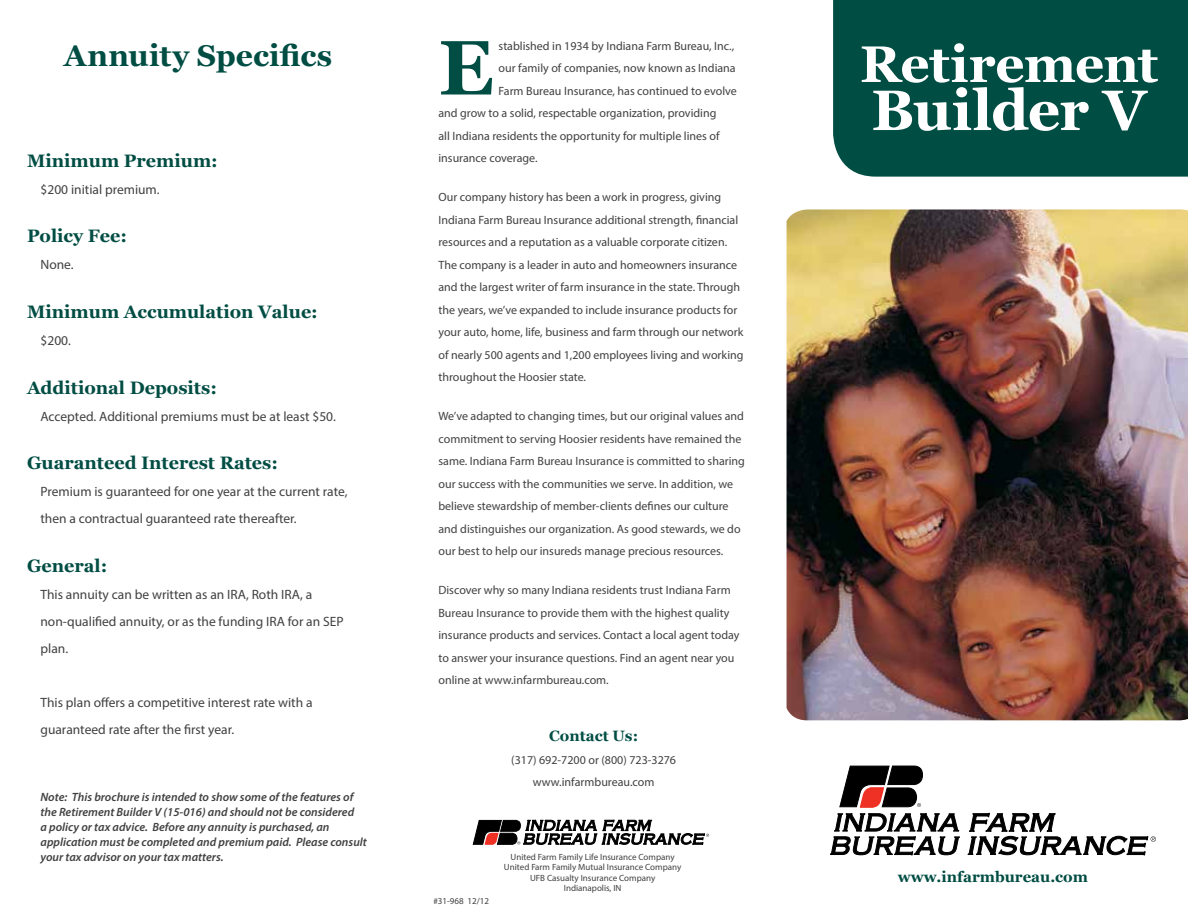
<style>
.page{position:relative;width:1188px;height:918px;background:#fff}
.page>*{position:absolute;margin:0;border:0;box-sizing:border-box;transform-origin:0 0}
.t1{font:700 76.95px "Georgia";color:#004d43}
.t2{font:700 57px/61.5px "Myriad Pro";color:#fff}
.t3{font:700 56.85px "Georgia";letter-spacing:-.015em;color:#fff}
.t4{font:700 51.15px "Georgia";letter-spacing:-.01em;color:#fff}
.t5{font:700 30px "Georgia";letter-spacing:.005em;color:#004d43}
.t6{font:700 18px "Georgia";color:#004d43}
.t7{font:700 15px "Georgia";color:#004d43}
.t8{font:13.5px/27px "Myriad Pro";color:#414042}
.t9{font:12px/22.5px "Myriad Pro";color:#414042}
.t10{font:italic 600 12px/15px "Myriad Pro";color:#414042}
.t11{font:9px/10.5px "Myriad Pro";color:#414042;text-align:center}
</style>
<div class="page">
<img style="left:787px;top:209px;width:401px;height:511px">
<div style="left:833px;top:0;width:355px;height:177px;background:#004d43"></div>
<svg style="left:968px;top:812px;width:188px;height:43px"></svg>
<svg style="left:830px;top:766px;width:130px;height:89px"></svg>
<svg style="left:473px;top:819px;width:236px;height:25px"></svg>
<h3 class="t5" style="left:64px;top:33px;width:270px">Annuity Specifics</h3>
<h3 class="t6" style="left:27px;top:147px;width:192px">Minimum Premium:</h3>
<p class="t8" style="left:40px;top:175px;width:121px">$200 initial premium.</p>
<h3 class="t6" style="left:27px;top:223px;width:102px">Policy Fee:</h3>
<p class="t8" style="left:40px;top:251px;width:35px">None.</p>
<h3 class="t6" style="left:27px;top:298px;width:292px">Minimum Accumulation Value:</h3>
<p class="t8" style="left:40px;top:327px;width:32px">$200.</p>
<h3 class="t6" style="left:27px;top:374px;width:191px">Additional Deposits:</h3>
<p class="t8" style="left:40px;top:402px;width:297px">Accepted. Additional premiums must be at least $50.</p>
<h3 class="t6" style="left:27px;top:449px;width:253px">Guaranteed Interest Rates:</h3>
<p class="t8" style="left:40px;top:478px;width:308px">Premium is guaranteed for one year at the current rate, then a contractual guaranteed rate thereafter.</p>
<h3 class="t6" style="left:27px;top:552px;width:82px">General:</h3>
<p class="t8" style="left:40px;top:580px;width:305px">This annuity can be written as an IRA, Roth IRA, a non-qualified annuity, or as the funding IRA for an SEP plan.</p>
<p class="t8" style="left:40px;top:688px;width:274px">This plan offers a competitive interest rate with a guaranteed rate after the first year.</p>
<p class="t10" style="left:40px;top:789px;width:328px">Note: This brochure is intended to show some of the features of the Retirement Builder V (15-016) and should not be considered<br>a policy or tax advice. Before any annuity is purchased, an application must be completed and premium paid. Please consult your tax advisor on your tax matters.</p>
<h1 class="t1" style="left:438px;top:10px;width:57px">E</h1>
<p class="t9" style="left:499px;top:34px;width:237px">stablished in 1934 by Indiana Farm Bureau, Inc.,</p>
<p class="t9" style="left:499px;top:57px;width:239px">our family of companies, now known as Indiana</p>
<p class="t9" style="left:499px;top:79px;width:240px">Farm Bureau Insurance, has continued to evolve</p>
<p class="t9" style="left:438px;top:102px;width:279px">and grow to a solid, respectable organization, providing</p>
<p class="t9" style="left:438px;top:124px;width:283px">all Indiana residents the opportunity for multiple lines of</p>
<p class="t9" style="left:438px;top:147px;width:101px">insurance coverage.</p>
<p class="t9" style="left:438px;top:186px;width:307px">Our company history has been a work in progress, giving Indiana Farm Bureau Insurance additional strength, financial resources and a reputation as a valuable corporate citizen.<br>The company is a leader in auto and homeowners insurance and the largest writer of farm insurance in the state. Through the years, we’ve expanded to include insurance products for your auto, home, life, business and farm through our network of nearly 500 agents and 1,200 employees living and working throughout the Hoosier state.</p>
<p class="t9" style="left:438px;top:405px;width:308px">We’ve adapted to changing times, but our original values and commitment to serving Hoosier residents have remained the same. Indiana Farm Bureau Insurance is committed to sharing our success with the communities we serve. In addition, we believe stewardship of member-clients defines our culture and distinguishes our organization. As good stewards, we do our best to help our insureds manage precious resources.</p>
<p class="t9" style="left:438px;top:579px;width:303px">Discover why so many Indiana residents trust Indiana Farm Bureau Insurance to provide them with the highest quality insurance products and services. Contact a local agent today to answer your insurance questions. Find an agent near you online at www.infarmbureau.com.</p>
<p class="t7" style="left:549px;top:724px;width:90px">Contact Us:</p>
<p class="t9" style="left:511px;top:748px;width:166px;text-align:center">(317) 692-7200 or (800) 723-3276 www.infarmbureau.com</p>
<p class="t11" style="left:434px;top:895px;width:57px">#31-968 12/12</p>
<p class="t11" style="left:504px;top:851px;width:179px">United Farm Family Life Insurance Company United Farm Family Mutual Insurance Company UFB Casualty Insurance Company<br>Indianapolis, IN</p>
<h2 class="t2" style="left:941px;top:21px;width:191px;text-indent:-95px">Retirement ilder V</h2>
<h3 class="t4" style="left:860px;top:26px;width:300px">Retirement</h3>
<h3 class="t3" style="left:871px;top:68px;width:277px">Builder V</h3>
<p class="t7" style="left:898px;top:866px;width:192px">www.infarmbureau.com</p>
</div>
